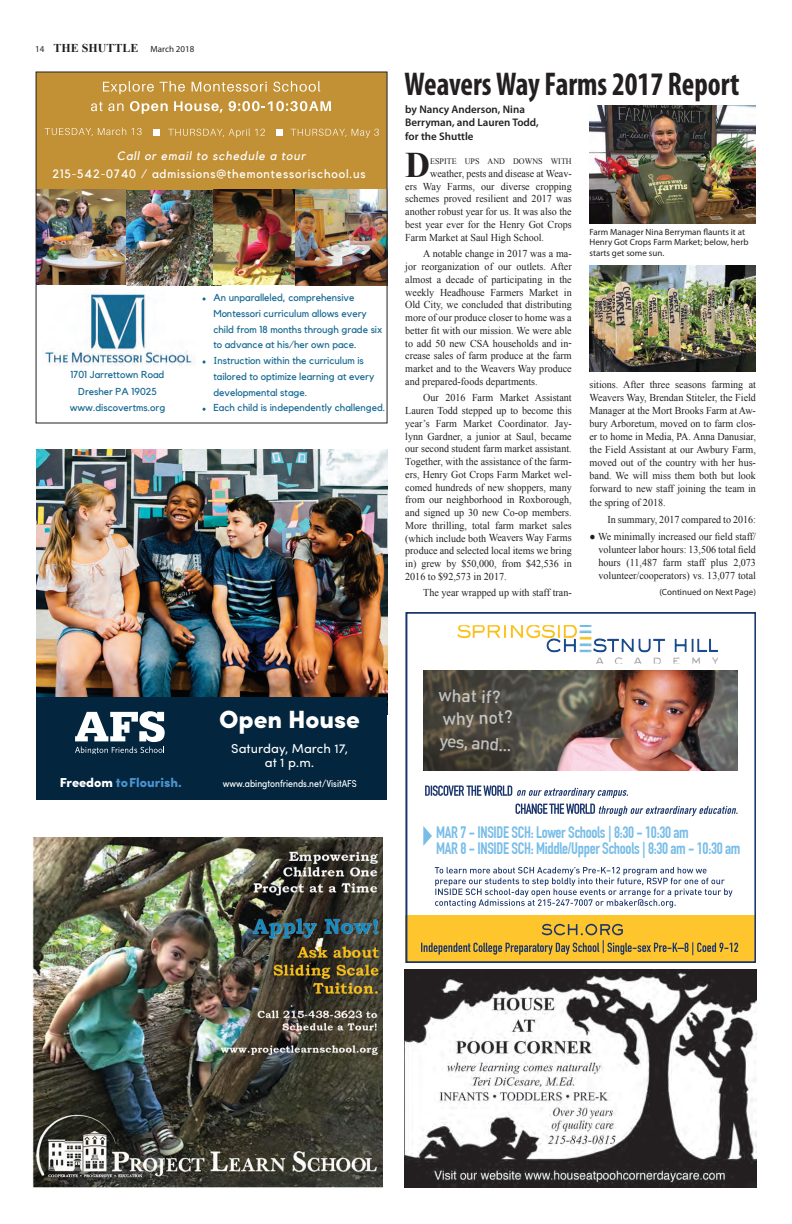
<style>
.page{position:relative;width:792px;height:1224px;background:#fff}
.page>*{position:absolute;margin:0;border:0;box-sizing:border-box;transform-origin:0 0}
.t1{font:700 36px "Times New Roman";color:#231f20;scale:.96 1}
.t2{font:700 condensed 33px "Myriad Pro";color:#231f20;scale:.91 1}
.t3{font:900 25px "Sofia Pro";color:#fff}
.t4{font:500 17.6px "DIN";color:#fff}
.t5{font:700 16.2px/17px "DIN Condensed";letter-spacing:-.02em;color:#78bde8}
.t6{font:13px/14px "Sofia Pro";color:#fff;text-align:center}
.t7{font:900 13px "Sofia Pro";color:#4b92ce}
.t8{font:12.1px "Kollektif";letter-spacing:.07em;color:#fff}
.t9{font:italic 12.1px "Kollektif";letter-spacing:.07em;color:#fff}
.t10{font:600 11px/13.4px "Myriad Pro";color:#231f20}
.t11{font:10.5px/12.7px "Times New Roman";color:#231f20;text-align:justify;scale:.96 1}
.t12{font:10.1px/15.8px "Kollektif";color:#196a94;text-align:center}
.t13{font:condensed 10px "Sofia Pro";color:#fff}
.t14{font:9px/10.5px "Myriad Pro";color:#231f20}
.t15{font:8.4px "Times New Roman";color:#231f20;scale:.96 1}
.s1{font-family:"Times New Roman";font-weight:700;font-size:12px}
.s2{color:#fff}
</style>
<div class="page">
<img style="left:32px;top:837px;width:351px;height:351px">
<img style="left:44px;top:294px;width:148px;height:71px">
<div style="left:36px;top:72px;width:351px;height:122px;background:#c29035"></div>
<img style="left:38px;top:190px;width:183px;height:96px">
<svg style="left:103px;top:81px;width:51px;height:13px"></svg>
<svg style="left:160px;top:81px;width:25px;height:11px"></svg>
<svg style="left:192px;top:82px;width:75px;height:10px"></svg>
<svg style="left:273px;top:81px;width:47px;height:11px"></svg>
<svg style="left:91px;top:102px;width:33px;height:9px"></svg>
<svg style="left:130px;top:101px;width:38px;height:13px"></svg>
<svg style="left:174px;top:101px;width:49px;height:12px"></svg>
<svg style="left:229px;top:101px;width:102px;height:10px"></svg>
<img style="left:213px;top:190px;width:83px;height:95px">
<img style="left:296px;top:190px;width:89px;height:96px">
<svg style="left:45px;top:128px;width:97px;height:8px"></svg>
<svg style="left:168px;top:128px;width:97px;height:10px"></svg>
<svg style="left:290px;top:129px;width:89px;height:9px"></svg>
<div style="left:153px;top:129px;width:7px;height:7px;background:#fff"></div>
<div style="left:276px;top:129px;width:7px;height:7px;background:#fff"></div>
<img style="left:36px;top:450px;width:351px;height:247px">
<div style="left:36px;top:697px;width:351px;height:103px;background:#03253d"></div>
<svg style="left:75px;top:711px;width:90px;height:42px"></svg>
<img style="left:589px;top:105px;width:167px;height:118px">
<img style="left:589px;top:265px;width:167px;height:107px">
<div style="left:405px;top:916px;width:351px;height:47px;background:#fec52c"></div>
<img style="left:457px;top:625px;width:261px;height:39px">
<img style="left:423px;top:671px;width:315px;height:99px">
<svg style="left:421px;top:924px;width:317px;height:31px"></svg>
<div style="left:405px;top:612px;width:351px;height:351px;border:2px solid #1b366c"></div>
<svg style="left:425px;top:785px;width:203px;height:13px"></svg>
<svg style="left:516px;top:804px;width:222px;height:12px"></svg>
<svg style="left:423px;top:826px;width:9px;height:20px"></svg>
<svg style="left:435px;top:867px;width:298px;height:41px"></svg>
<img style="left:404px;top:969px;width:353px;height:219px">
<p class="t14" style="left:35px;top:43px;width:161px">14 <span class="s1">THE SHUTTLE</span> March 2018</p>
<p class="t9" style="left:117px;top:149px;width:190px">Call or email to schedule a tour</p>
<p class="t8" style="left:53px;top:166px;width:315px">215-542-0740 / admissions@themontessorischool.us</p>
<p class="t12" style="left:70px;top:366px;width:97px;line-height:16.5px">1701 Jarrettown Road<br>Dresher PA 19025 www.discovertms.org</p>
<p class="t12" style="left:213px;top:290px;width:174px;text-align:left">An unparalleled, comprehensive Montessori curriculum allows every child from 18 months through grade six to advance at his/her own pace.<br>Instruction within the curriculum is tailored to optimize learning at every developmental stage.<br>Each child is independently challenged.</p>
<h2 class="t2" style="left:405px;top:63px;width:370px">Weavers Way Farms 2017 Report</h2>
<p class="t10" style="left:405px;top:102px;width:135px">by Nancy Anderson, Nina<br>Berryman, and Lauren Todd, for the Shuttle</p>
<h1 class="t1" style="left:405px;top:140px;width:28px">D</h1>
<p class="t15" style="left:430px;top:156px;width:149px">ESPITE UPS AND DOWNS WITH</p>
<p class="t11" style="left:405px;top:167px;width:175px;text-indent:25px">weather, pests and disease at Weav&shy;ers Way Farms, our diverse cropping schemes proved resilient and 2017 was another robust year for us. It was also the best year ever for the Henry Got Crops Farm Market at Saul High School.</p>
<p class="t11" style="left:405px;top:247px;width:175px;text-indent:18px">A notable change in 2017 was a ma&shy;jor reorganization of our outlets. After almost a decade of participating in the weekly Headhouse Farmers Market in Old City, we concluded that distributing more of our produce closer to home was a better fit with our mission. We were able to add 50 new CSA households and in&shy;crease sales of farm produce at the farm market and to the Weavers Way produce and prepared-foods departments.</p>
<p class="t11" style="left:405px;top:391px;width:175px;text-indent:18px">Our 2016 Farm Market Assistant Lauren Todd stepped up to become this year’s Farm Market Coordinator. Jay&shy;lynn Gardner, a junior at Saul, became our second student farm market assistant.<br>Together, with the assistance of the farm&shy;ers, Henry Got Crops Farm Market wel&shy;comed hundreds of new shoppers, many from our neighborhood in Roxborough, and signed up 30 new Co-op members.<br>More thrilling, total farm market sales (which include both Weavers Way Farms produce and selected local items we bring in) grew by $50,000, from $42,536 in 2016 to $92,573 in 2017.</p>
<p class="t11" style="left:423px;top:586px;width:156px">The year wrapped up with staff tran-</p>
<p class="t14" style="left:590px;top:226px;width:161px">Farm Manager Nina Berryman flaunts it at<br>Henry Got Crops Farm Market; below, herb starts get some sun.</p>
<p class="t11" style="left:590px;top:378px;width:175px;line-height:13.1px">sitions. After three seasons farming at Weavers Way, Brendan Stiteler, the Field Manager at the Mort Brooks Farm at Aw&shy;bury Arboretum, moved on to farm clos&shy;er to home in Media, PA. Anna Danusiar, the Field Assistant at our Awbury Farm, moved out of the country with her hus&shy;band. We will miss them both but look forward to new staff joining the team in the spring of 2018.</p>
<p class="t11" style="left:608px;top:513px;width:156px">In summary, 2017 compared to 2016:</p>
<p class="t11" style="left:599px;top:529px;width:166px;line-height:13.1px;text-indent:-9px">● We minimally increased our field staff/ volunteer labor hours: 13,506 total field hours (11,487 farm staff plus 2,073 volunteer/cooperators) vs. 13,077 total</p>
<p class="t14" style="left:660px;top:586px;width:98px">(Continued on Next Page)</p>
<p class="t7" style="left:60px;top:773px;width:123px"><span class="s2">Freedom</span> toFlourish.</p>
<h3 class="t3" style="left:219px;top:700px;width:142px">Open House</h3>
<p class="t6" style="left:231px;top:741px;width:118px">Saturday, March 17, at 1 p.m.</p>
<p class="t13" style="left:223px;top:777px;width:135px">www.abingtonfriends.net/VisitAFS</p>
<h3 class="t4" style="left:439px;top:684px;width:64px;rotate:2deg">what if?</h3>
<h3 class="t4" style="left:443px;top:708px;width:72px;rotate:-2deg">why not?</h3>
<h3 class="t4" style="left:441px;top:729px;width:74px;rotate:4deg">yes, and...</h3>
<h3 class="t5" style="left:436px;top:823px;width:306px">MAR 7 - INSIDE SCH: Lower Schools | 8:30 - 10:30 am<br>MAR 8 - INSIDE SCH: Middle/Upper Schools | 8:30 am - 10:30 am</h3>
</div>
